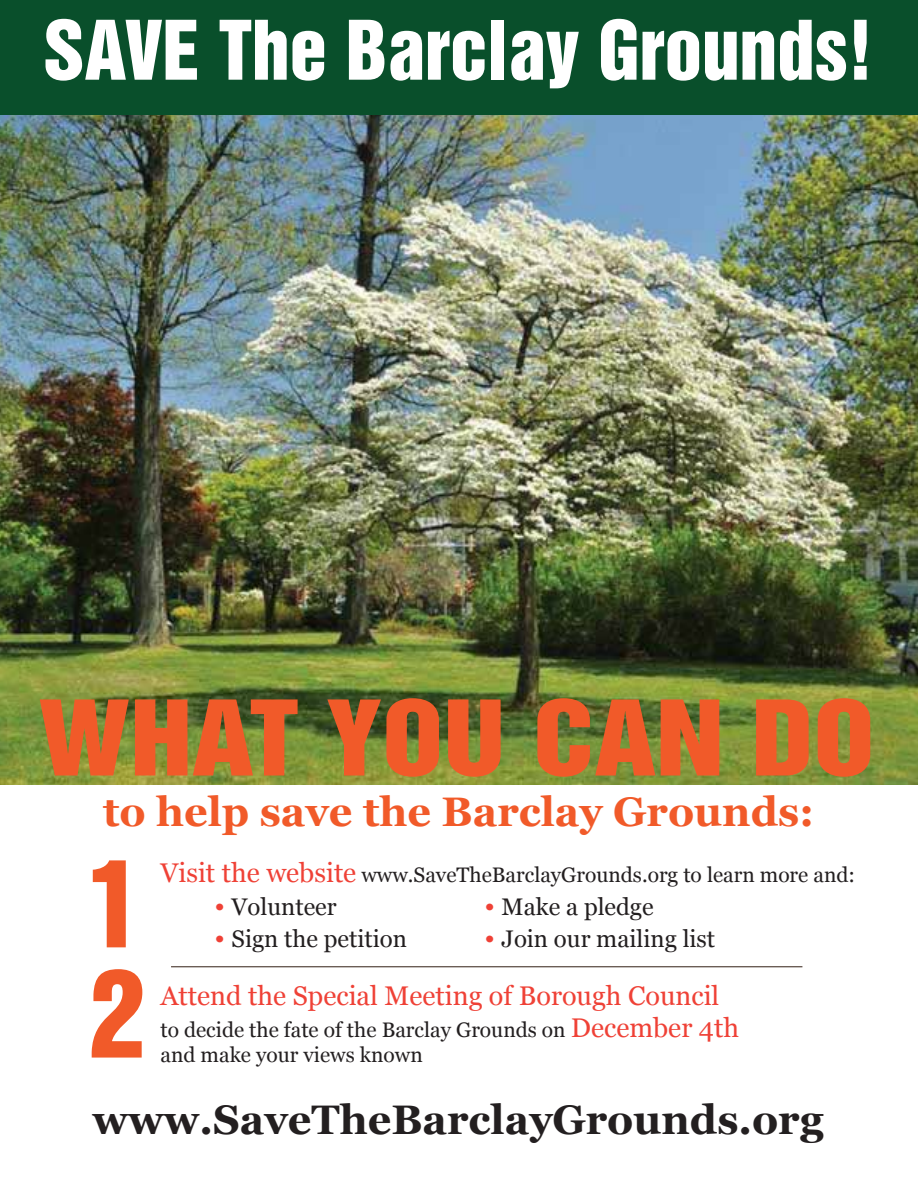
<style>
.page{position:relative;width:918px;height:1188px;background:#fff}
.page>*{position:absolute;margin:0;border:0;box-sizing:border-box;transform-origin:0 0}
.t1{font:110.7px/110.2px "Helvetica Inserat";color:#f15a29}
.t2{font:95.25px "Helvetica Inserat";color:#f15a29;scale:1.16 1}
.t3{font:75px "Helvetica Inserat";color:#fff}
.t4{font:700 41.25px "Georgia";color:#231f20}
.t5{font:700 41.25px "Georgia";color:#f15a29}
.t6{font:27px "Georgia";color:#ef4136}
.t7{font:24px "Georgia";color:#231f20}
.t8{font:21px/25.2px "Georgia";color:#231f20}
.s1{font-size:27px;color:#ef4136}
</style>
<div class="page">
<img style="left:0;top:115px;width:918px;height:669px">
<hr style="left:171px;top:966px;width:631px;height:1px;background:#5a4a42">
<div style="left:0;top:0;width:918px;height:115px;background:#094f2b"></div>
<h3 class="t3" style="left:43px;top:5px;width:831px">SAVE The Barclay Grounds!</h3>
<h2 class="t2" style="left:38px;top:681px;width:723px">WHAT YOU CAN DO</h2>
<h3 class="t5" style="left:103px;top:788px;width:713px">to help save the Barclay Grounds:</h3>
<p class="t8" style="left:160px;top:862px;width:696px"><span class="s1">Visit the website</span> www.SaveTheBarclayGrounds.org to learn more and:</p>
<p class="t7" style="left:214px;top:893px;width:124px"><span class="s1">•</span> Volunteer</p>
<p class="t7" style="left:484px;top:893px;width:171px"><span class="s1">•</span> Make a pledge</p>
<p class="t7" style="left:214px;top:925px;width:194px"><span class="s1">•</span> Sign the petition</p>
<p class="t7" style="left:484px;top:925px;width:232px"><span class="s1">•</span> Join our mailing list</p>
<p class="t6" style="left:160px;top:980px;width:560px">Attend the Special Meeting of Borough Council</p>
<p class="t8" style="left:160px;top:1017px;width:580px">to decide the fate of the Barclay Grounds on <span class="s1">December 4th </span>and make your views known</p>
<h1 class="t1" style="left:87px;top:851px;width:59px">1<br>2</h1>
<h3 class="t4" style="left:93px;top:1097px;width:732px">www.SaveTheBarclayGrounds.org</h3>
</div>
